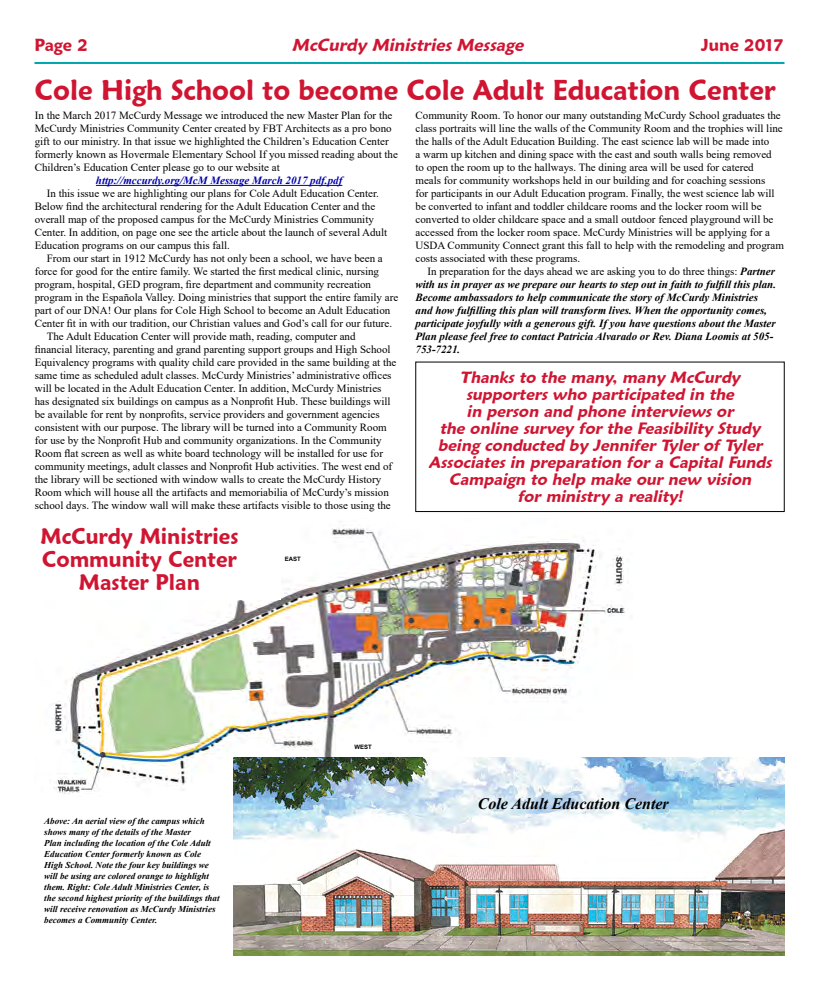
<style>
.page{position:relative;width:819px;height:990px;background:#fff}
.page>*{position:absolute;margin:0;border:0;box-sizing:border-box;transform-origin:0 0}
.t1{font:600 28px "Maiandra GD";color:#d01532;scale:.96 1}
.t2{font:600 22px/23px "Maiandra GD";color:#d01532;text-align:center;scale:.96 1}
.t3{font:italic 600 17px "Maiandra GD";color:#d01532}
.t4{font:600 17px "Maiandra GD";color:#d01532}
.t5{font:italic 600 16px/17px "Maiandra GD";color:#d01532;text-align:center}
.t6{font:italic 700 16px "Times New Roman";color:#000}
.t7{font:11px/13px "Times New Roman";color:#000}
.t8{font:italic 700 11px/13px "Times New Roman";color:#000}
.t9{font:italic 700 11px "Times New Roman";color:#0000ac}
.t10{font:italic 700 9px/11px "Times New Roman";color:#000}
.t11{font:700 6px "Arial";color:#000}
.s1{font-weight:400;font-style:normal}
</style>
<div class="page">
<img style="left:52px;top:525px;width:581px;height:271px">
<hr style="left:96px;top:185px;width:246px;height:1px;background:#0000ac">
<div style="left:416px;top:362px;width:369px;height:150px;border:1px solid #000"></div>
<hr style="left:34px;top:62px;width:751px;height:2px;background:#00a5ac">
<div style="left:28px;top:516px;width:252px;height:84px;background:#fff"></div>
<img style="left:234px;top:758px;width:551px;height:198px">
<div style="left:267px;top:553px;width:51px;height:12px;background:#fff"></div>
<div style="left:338px;top:741px;width:50px;height:12px;background:#fff"></div>
<h3 class="t4" style="left:35px;top:35px;width:55px">Page 2</h3>
<h3 class="t3" style="left:292px;top:35px;width:237px">McCurdy Ministries Message</h3>
<h3 class="t4" style="left:701px;top:35px;width:84px">June 2017</h3>
<h1 class="t1" style="left:35px;top:73px;width:773px">Cole High School to become Cole Adult Education Center</h1>
<p class="t7" style="left:35px;top:109px;width:365px">In the March 2017 McCurdy Message we introduced the new Master Plan for the McCurdy Ministries Community Center created by FBT Architects as a pro bono gift to our ministry. In that issue we highlighted the Children’s Education Center formerly known as Hovermale Elementary School If you missed reading about the Children’s Education Center please go to our website at</p>
<p class="t9" style="left:96px;top:173px;width:248px">http://mccurdy.org/McM Message March 2017 pdf.pdf</p>
<p class="t7" style="left:35px;top:187px;width:354px;text-indent:12px">In this issue we are highlighting our plans for Cole Adult Education Center.<br>Below find the architectural rendering for the Adult Education Center and the overall map of the proposed campus for the McCurdy Ministries Community Center. In addition, on page one see the article about the launch of several Adult Education programs on our campus this fall.</p>
<p class="t7" style="left:47px;top:252px;width:338px">From our start in 1912 McCurdy has not only been a school, we have been a</p>
<p class="t7" style="left:35px;top:265px;width:346px">force for good for the entire family. We started the first medical clinic, nursing</p>
<p class="t7" style="left:35px;top:278px;width:338px">program, hospital, GED program, fire department and community recreation</p>
<p class="t7" style="left:35px;top:291px;width:365px">program in the Española Valley. Doing ministries that support the entire family are</p>
<p class="t7" style="left:35px;top:304px;width:357px">part of our DNA! Our plans for Cole High School to become an Adult Education</p>
<p class="t7" style="left:35px;top:317px;width:359px">Center fit in with our tradition, our Christian values and God’s call for our future.</p>
<p class="t7" style="left:47px;top:330px;width:310px">The Adult Education Center will provide math, reading, computer and</p>
<p class="t7" style="left:35px;top:343px;width:357px">financial literacy, parenting and grand parenting support groups and High School</p>
<p class="t7" style="left:35px;top:356px;width:363px">Equivalency programs with quality child care provided in the same building at the</p>
<p class="t7" style="left:35px;top:369px;width:358px">same time as scheduled adult classes. McCurdy Ministries’ administrative offices</p>
<p class="t7" style="left:35px;top:382px;width:348px">will be located in the Adult Education Center. In addition, McCurdy Ministries</p>
<p class="t7" style="left:35px;top:395px;width:357px">has designated six buildings on campus as a Nonprofit Hub. These buildings will</p>
<p class="t7" style="left:35px;top:408px;width:346px">be available for rent by nonprofits, service providers and government agencies</p>
<p class="t7" style="left:35px;top:421px;width:354px">consistent with our purpose. The library will be turned into a Community Room</p>
<p class="t7" style="left:35px;top:434px;width:348px">for use by the Nonprofit Hub and community organizations. In the Community</p>
<p class="t7" style="left:35px;top:447px;width:350px">Room flat screen as well as white board technology will be installed for use for</p>
<p class="t7" style="left:35px;top:460px;width:359px">community meetings, adult classes and Nonprofit Hub activities. The west end of</p>
<p class="t7" style="left:35px;top:473px;width:348px">the library will be sectioned with window walls to create the McCurdy History</p>
<p class="t7" style="left:35px;top:486px;width:356px">Room which will house all the artifacts and memoriabilia of McCurdy’s mission</p>
<p class="t7" style="left:35px;top:499px;width:358px">school days. The window wall will make these artifacts visible to those using the</p>
<p class="t7" style="left:416px;top:109px;width:370px">Community Room. To honor our many outstanding McCurdy School graduates the class portraits will line the walls of the Community Room and the trophies will line the halls of the Adult Education Building. The east science lab will be made into<br>a warm up kitchen and dining space with the east and south walls being removed<br>to open the room up to the hallways. The dining area will be used for catered<br>meals for community workshops held in our building and for coaching sessions<br>for participants in our Adult Education program. Finally, the west science lab will be converted to infant and toddler childcare rooms and the locker room will be converted to older childcare space and a small outdoor fenced playground will be accessed from the locker room space. McCurdy Ministries will be applying for a USDA Community Connect grant this fall to help with the remodeling and program costs associated with these programs.</p>
<p class="t8" style="left:416px;top:265px;width:362px;text-indent:12px"><span class="s1">In preparation for the days ahead we are asking you to do three things:</span> Partner with us in prayer as we prepare our hearts to step out in faith to fulfill this plan.<br>Become ambassadors to help communicate the story of McCurdy Ministries and how fulfilling this plan will transform lives. When the opportunity comes, participate joyfully with a generous gift. If you have questions about the Master Plan please feel free to contact Patricia Alvarado or Rev. Diana Loomis at 505- 753-7221.</p>
<p class="t5" style="left:429px;top:369px;width:348px">Thanks to the many, many McCurdy supporters who participated in the<br>in person and phone interviews or<br>the online survey for the Feasibility Study being conducted by Jennifer Tyler of Tyler Associates in preparation for a Capital Funds Campaign to help make our new vision<br>for ministry a reality!</p>
<h2 class="t2" style="left:41px;top:525px;width:208px">McCurdy Ministries<br>Community Center<br>Master Plan</h2>
<p class="t11" style="left:285px;top:555px;width:18px">EAST</p>
<p class="t10" style="left:44px;top:816px;width:177px">Above: An aerial view of the campus which shows many of the details of the Master<br>Plan including the location of the Cole Adult Education Center formerly known as Cole High School. Note the four key buildings we will be using are colored orange to highlight them. Right: Cole Adult Ministries Center, is the second highest priority of the buildings that will receive renovation as McCurdy Ministries becomes a Community Center.</p>
<p class="t11" style="left:355px;top:743px;width:19px">WEST</p>
<h3 class="t6" style="left:478px;top:793px;width:193px">Cole Adult Education Center</h3>
</div>
